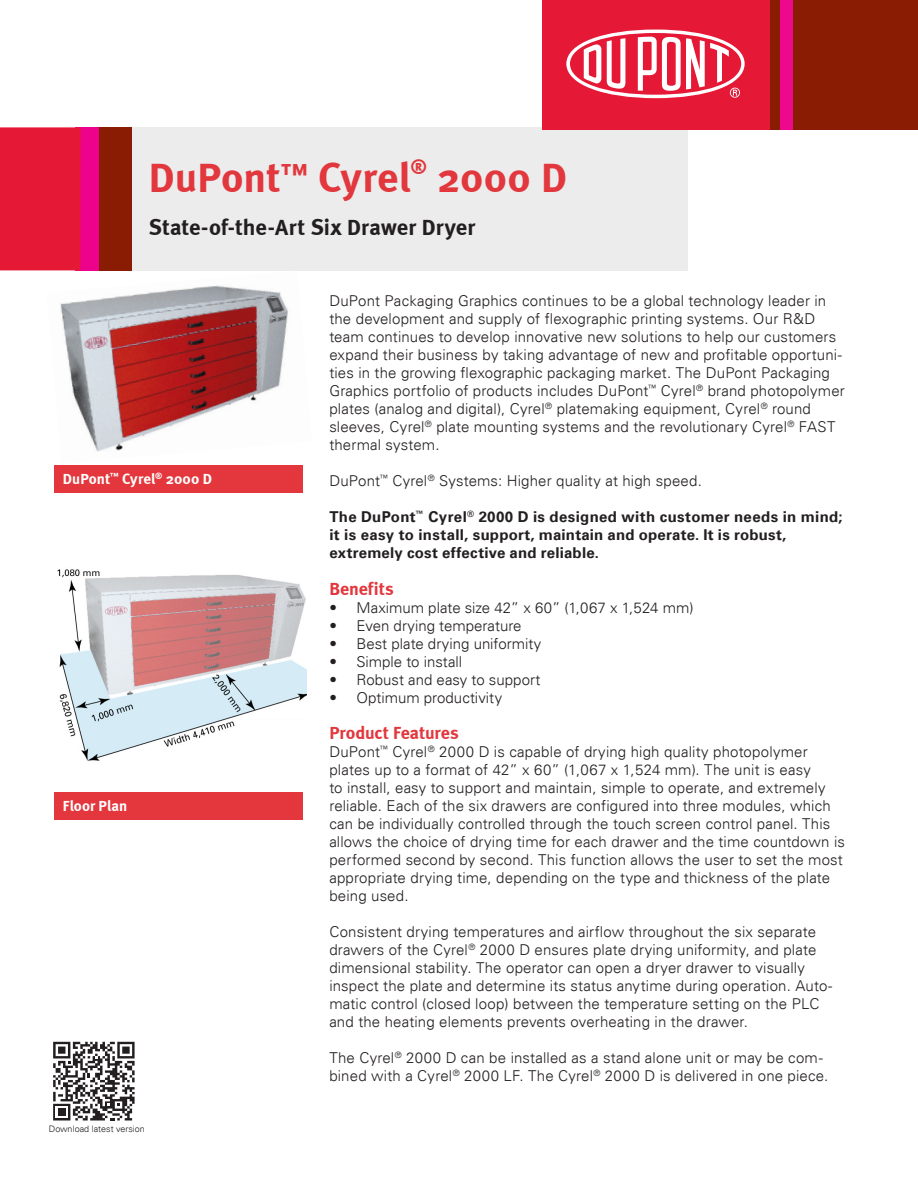
<style>
.page{position:relative;width:918px;height:1188px;background:#fff}
.page>*{position:absolute;margin:0;border:0;box-sizing:border-box;transform-origin:0 0}
.Body_Headline_negati{font:700 42px "Meta";letter-spacing:.005em;color:#e1373d}
.Body_Headline_negati-2{font:700 22.5px "Meta";letter-spacing:.005em;color:#231f20}
.Body_Headline_negati-3{font:700 18px "Meta";letter-spacing:-.005em;color:#e1373d}
.Body_Headline_negati-4{font:300 15px/18px "Univers LT";letter-spacing:.01em;color:#231f20}
.Body_ohne_Abstand_vo{font:300 15px/18px "Univers LT";letter-spacing:.01em;color:#231f20}
.Body_ohne_Abstand_vo-2{font:700 15px/18px "Univers LT";letter-spacing:.02em;color:#231f20}
.subhead{font:700 15px "Meta";letter-spacing:.005em;color:#fff}
.t1{font:300 9px "Univers LT";color:#231f20}
</style>
<div class="page">
<svg style="left:53px;top:1042px;width:82px;height:79px"></svg>
<div style="left:132px;top:127px;width:556px;height:144px;background:#ececed"></div>
<div style="left:75px;top:127px;width:24px;height:143px;background:#ed028c"></div>
<div style="left:99px;top:127px;width:33px;height:143px;background:#891c02"></div>
<div style="left:0;top:127px;width:81px;height:143px;background:#e51836"></div>
<div style="left:54px;top:465px;width:249px;height:27px;background:#e3373d"></div>
<div style="left:54px;top:792px;width:249px;height:27px;background:#e3373d"></div>
<div style="left:769px;top:0;width:149px;height:129px;background:#891c02"></div>
<div style="left:780px;top:0;width:12px;height:129px;background:#ed088d"></div>
<div style="left:542px;top:0;width:227px;height:129px;background:#e51836"></div>
<svg style="left:566px;top:30px;width:179px;height:68px"></svg>
<img style="left:60px;top:285px;width:228px;height:167px">
<img style="left:57px;top:569px;width:250px;height:192px">
<p class="Body_Headline_negati" style="left:149px;top:152px;width:420px">DuPont<sup>™</sup> Cyrel<sup>®</sup> 2000 D</p>
<p class="Body_Headline_negati-2" style="left:149px;top:214px;width:328px">State-of-the-Art Six Drawer Dryer</p>
<p class="subhead" style="left:63px;top:470px;width:151px">DuPont<sup>™</sup> Cyrel<sup>®</sup> 2000 D</p>
<p class="subhead" style="left:63px;top:797px;width:66px">Floor Plan</p>
<p class="t1" style="left:49px;top:1123px;width:98px">Download latest version</p>
<p class="Body_ohne_Abstand_vo" style="left:329px;top:292px;width:517px">DuPont Packaging Graphics continues to be a global technology leader in the development and supply of flexographic printing systems. Our R&amp;D team continues to develop innovative new solutions to help our customers expand their business by taking advantage of new and profitable opportuni&shy;ties in the growing flexographic packaging market. The DuPont Packaging Graphics portfolio of products includes DuPont<sup>™</sup> Cyrel<sup>®</sup> brand photopolymer plates (analog and digital), Cyrel<sup>®</sup> platemaking equipment, Cyrel<sup>®</sup> round sleeves, Cyrel<sup>®</sup> plate mounting systems and the revolutionary Cyrel<sup>®</sup> FAST thermal system.</p>
<p class="Body_ohne_Abstand_vo" style="left:329px;top:472px;width:374px">DuPont<sup>™</sup> Cyrel<sup>®</sup> Systems: Higher quality at high speed.</p>
<p class="Body_ohne_Abstand_vo-2" style="left:329px;top:508px;width:515px">The DuPont<sup>™</sup> Cyrel<sup>®</sup> 2000 D is designed with customer needs in mind; it is easy to install, support, maintain and operate. It is robust, extremely cost effective and reliable.</p>
<p class="Body_Headline_negati-3" style="left:329px;top:578px;width:66px">Benefits</p>
<p class="Body_ohne_Abstand_vo" style="left:329px;top:599px;width:366px">• Maximum plate size 42” x 60” (1,067 x 1,524 mm)</p>
<p class="Body_ohne_Abstand_vo" style="left:329px;top:617px;width:194px">• Even drying temperature</p>
<p class="Body_ohne_Abstand_vo" style="left:329px;top:635px;width:214px">• Best plate drying uniformity</p>
<p class="Body_ohne_Abstand_vo" style="left:329px;top:653px;width:134px">• Simple to install</p>
<p class="Body_ohne_Abstand_vo" style="left:329px;top:671px;width:213px">• Robust and easy to support</p>
<p class="Body_ohne_Abstand_vo" style="left:329px;top:689px;width:174px">• Optimum productivity</p>
<p class="Body_Headline_negati-3" style="left:329px;top:722px;width:131px">Product Features</p>
<p class="Body_Headline_negati-4" style="left:329px;top:743px;width:517px">DuPont<sup>™</sup> Cyrel<sup>®</sup> 2000 D is capable of drying high quality photopolymer plates up to a format of 42” x 60” (1,067 x 1,524 mm). The unit is easy<br>to install, easy to support and maintain, simple to operate, and extremely reliable. Each of the six drawers are configured into three modules, which can be individually controlled through the touch screen control panel. This allows the choice of drying time for each drawer and the time countdown is performed second by second. This function allows the user to set the most appropriate drying time, depending on the type and thickness of the plate being used.</p>
<p class="Body_Headline_negati-4" style="left:329px;top:923px;width:505px">Consistent drying temperatures and airflow throughout the six separate drawers of the Cyrel<sup>®</sup> 2000 D ensures plate drying uniformity, and plate dimensional stability. The operator can open a dryer drawer to visually inspect the plate and determine its status anytime during operation. Auto&shy;matic control (closed loop) between the temperature setting on the PLC and the heating elements prevents overheating in the drawer.</p>
<p class="Body_Headline_negati-4" style="left:329px;top:1049px;width:501px">The Cyrel<sup>®</sup> 2000 D can be installed as a stand alone unit or may be com&shy;bined with a Cyrel<sup>®</sup> 2000 LF. The Cyrel<sup>®</sup> 2000 D is delivered in one piece.</p>
</div>
